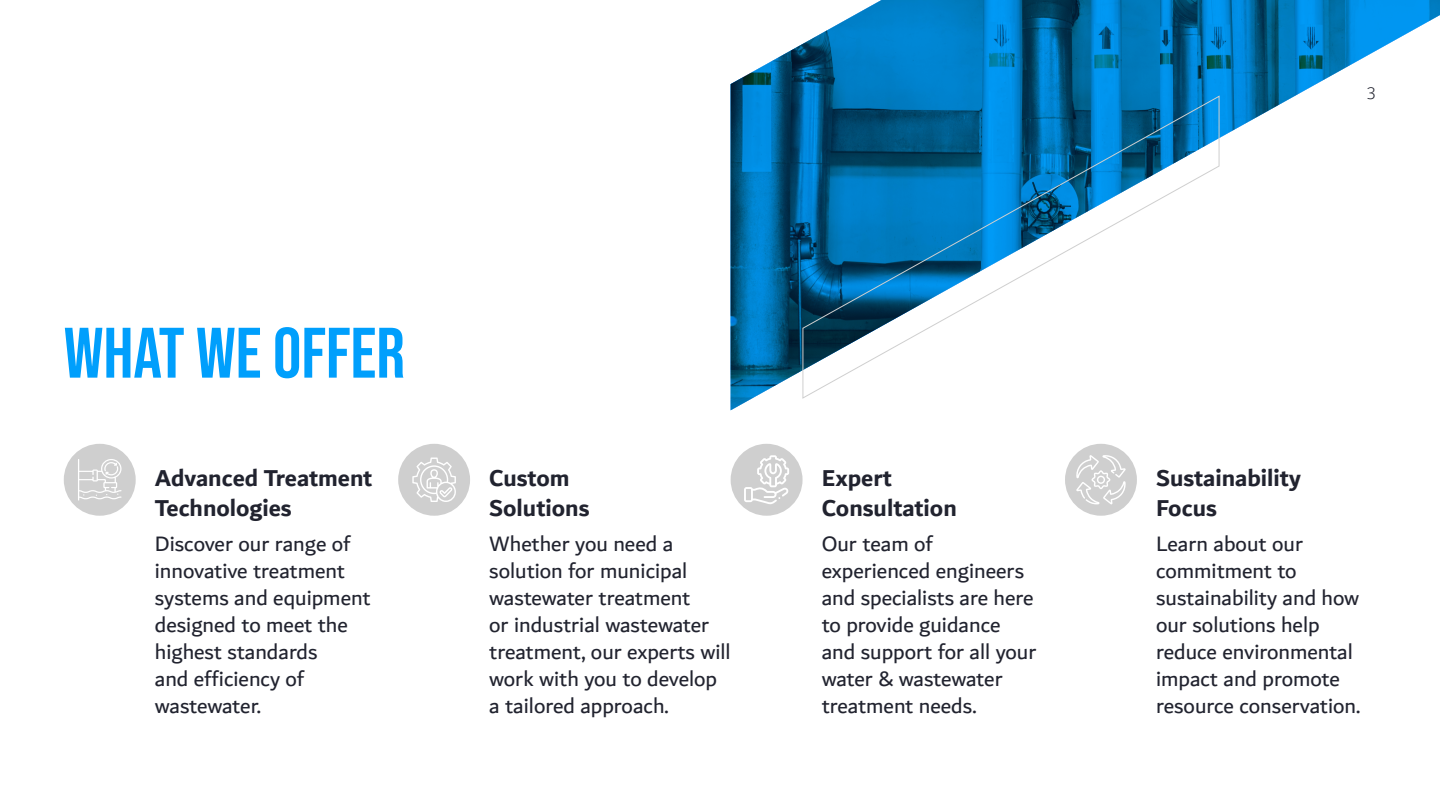
<style>
.page{position:relative;width:1440px;height:810px;background:#fff}
.page>*{position:absolute;margin:0;border:0;box-sizing:border-box;transform-origin:0 0}
.t1{font:71.25px "Bebas Neue";color:#009ffc}
.t2{font:700 24.75px/29.7px "Dubai";color:#21232f}
.t3{font:22.5px/27px "Dubai";color:#21232f}
.t4{font:300 18px "Dubai";color:#21232f}
</style>
<div class="page">
<svg style="left:731px;top:0;width:709px;height:410px"></svg>
<div style="left:64px;top:444px;width:72px;height:72px;background:#cfcfcf;border-radius:50%"></div>
<div style="left:731px;top:444px;width:72px;height:72px;background:#cfcfcf;border-radius:50%"></div>
<div style="left:398px;top:444px;width:72px;height:72px;background:#cfcfcf;border-radius:50%"></div>
<div style="left:1065px;top:444px;width:72px;height:72px;background:#cfcfcf;border-radius:50%"></div>
<svg style="left:802px;top:95px;width:418px;height:304px"></svg>
<svg style="left:78px;top:459px;width:44px;height:42px"></svg>
<svg style="left:412px;top:458px;width:44px;height:44px"></svg>
<svg style="left:744px;top:455px;width:45px;height:49px"></svg>
<svg style="left:1076px;top:455px;width:50px;height:50px"></svg>
<p class="t1" style="left:64px;top:313px;width:343px">WHAT WE OFFER</p>
<p class="t2" style="left:155px;top:463px;width:219px">Advanced Treatment<br>Technologies</p>
<p class="t2" style="left:822px;top:463px;width:72px">Expert</p>
<p class="t2" style="left:489px;top:463px;width:82px">Custom</p>
<p class="t2" style="left:489px;top:492px;width:102px">Solutions</p>
<p class="t2" style="left:822px;top:492px;width:137px">Consultation</p>
<p class="t4" style="left:1367px;top:79px;width:11px">3</p>
<p class="t2" style="left:1156px;top:463px;width:146px">Sustainability</p>
<p class="t2" style="left:1156px;top:492px;width:62px">Focus</p>
<p class="t3" style="left:489px;top:530px;width:243px">Whether you need a solution for municipal wastewater treatment<br>or industrial wastewater treatment, our experts will work with you to develop a tailored approach.</p>
<p class="t3" style="left:1156px;top:530px;width:206px">Learn about our commitment to sustainability and how our solutions help reduce environmental impact and promote resource conservation.</p>
<p class="t3" style="left:155px;top:530px;width:217px">Discover our range of innovative treatment systems and equipment designed to meet the highest standards<br>and efficiency of wastewater.</p>
<p class="t3" style="left:822px;top:530px;width:216px">Our team of experienced engineers and specialists are here to provide guidance and support for all your water &amp; wastewater treatment needs.</p>
</div>
